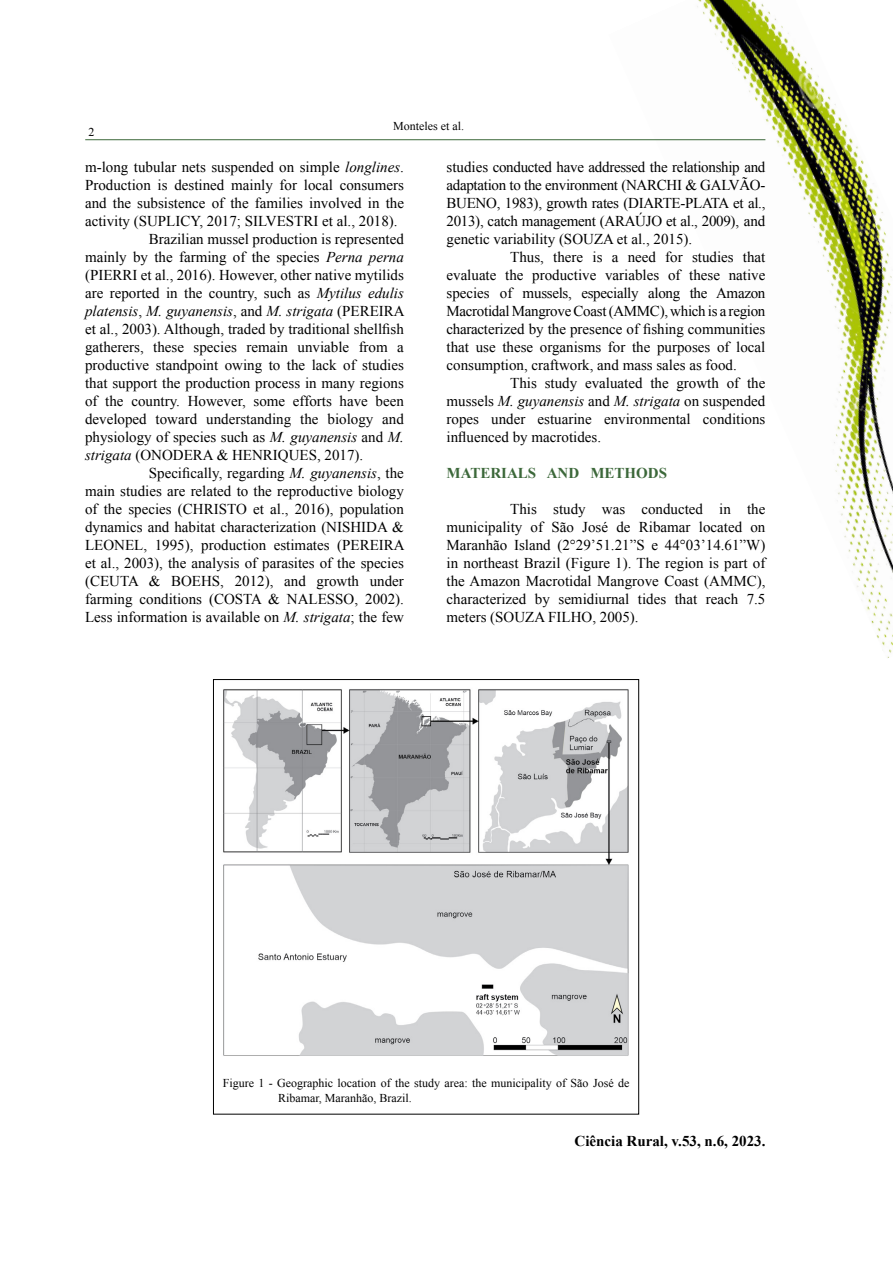
<style>
.page{position:relative;width:893px;height:1263px;background:#fff}
.page>*{position:absolute;margin:0;border:0;box-sizing:border-box;transform-origin:0 0}
.t1{font:15px/18px "Times New Roman";color:#000;text-align:justify}
.t2{font:15px "Times New Roman";letter-spacing:-.02em;color:#000}
.t3{font:italic 15px "Times New Roman";color:#000}
.t4{font:700 15px "Times New Roman";color:#000}
.t5{font:700 15px "Times New Roman";color:#3c683a}
.t6{font:12px/14.4px "Times New Roman";color:#000}
.s1{font-style:italic}
.s2{font-style:normal}
</style>
<div class="page">
<img style="left:608px;top:0;width:285px;height:658px">
<hr style="left:85px;top:139px;width:680px;height:1px;background:#3c683a">
<img style="left:223px;top:689px;width:406px;height:367px">
<p class="t6" style="left:393px;top:119px;width:72px">Monteles et al.</p>
<p class="t1" style="left:85px;top:158px;width:320px">m-long tubular nets suspended on simple <span class="s1">longlines</span>.</p>
<p class="t1" style="left:85px;top:176px;width:320px">Production is destined mainly for local consumers</p>
<p class="t1" style="left:85px;top:194px;width:320px">and the subsistence of the families involved in the</p>
<p class="t1" style="left:85px;top:212px;width:314px">activity (SUPLICY, 2017; SILVESTRI et al., 2018).</p>
<p class="t1" style="left:149px;top:230px;width:257px">Brazilian mussel production is represented</p>
<p class="t1" style="left:85px;top:248px;width:320px">mainly by the farming of the species <span class="s1">Perna perna</span></p>
<p class="t1" style="left:85px;top:266px;width:320px">(PIERRI et al., 2016). However, other native mytilids</p>
<p class="t1" style="left:85px;top:284px;width:320px">are reported in the country, such as <span class="s1">Mytilus edulis</span></p>
<p class="t3" style="left:85px;top:301px;width:321px">platensis<span class="s2">,</span> M. guyanensis<span class="s2">, and</span> M. strigata <span class="s2">(PEREIRA</span></p>
<p class="t1" style="left:85px;top:320px;width:320px">et al., 2003). Although, traded by traditional shellfish</p>
<p class="t1" style="left:85px;top:338px;width:320px">gatherers, these species remain unviable from a</p>
<p class="t1" style="left:85px;top:356px;width:320px">productive standpoint owing to the lack of studies</p>
<p class="t1" style="left:85px;top:374px;width:320px">that support the production process in many regions</p>
<p class="t1" style="left:85px;top:392px;width:320px">of the country. However, some efforts have been</p>
<p class="t1" style="left:85px;top:410px;width:320px">developed toward understanding the biology and</p>
<p class="t1" style="left:85px;top:428px;width:320px">physiology of species such as <span class="s1">M. guyanensis</span> and <span class="s1">M.</span></p>
<p class="t1" style="left:85px;top:446px;width:280px"><span class="s1">strigata</span> (ONODERA &amp; HENRIQUES, 2017).</p>
<p class="t1" style="left:149px;top:464px;width:257px">Specifically, regarding <span class="s1">M. guyanensis</span>, the</p>
<p class="t1" style="left:85px;top:482px;width:320px">main studies are related to the reproductive biology</p>
<p class="t1" style="left:85px;top:500px;width:320px">of the species (CHRISTO et al., 2016), population</p>
<p class="t1" style="left:85px;top:518px;width:320px">dynamics and habitat characterization (NISHIDA &amp;</p>
<p class="t1" style="left:85px;top:536px;width:321px">LEONEL, 1995), production estimates (PEREIRA</p>
<p class="t1" style="left:85px;top:554px;width:320px">et al., 2003), the analysis of parasites of the species</p>
<p class="t1" style="left:85px;top:572px;width:320px">(CEUTA &amp; BOEHS, 2012), and growth under</p>
<p class="t1" style="left:85px;top:590px;width:320px">farming conditions (COSTA &amp; NALESSO, 2002).</p>
<p class="t1" style="left:85px;top:608px;width:320px">Less information is available on <span class="s1">M. strigata</span>; the few</p>
<p class="t6" style="left:88px;top:125px;width:7px">2</p>
<p class="t2" style="left:446px;top:157px;width:320px">studies conducted have addressed the relationship and</p>
<p class="t2" style="left:446px;top:175px;width:320px">adaptation to the environment (NARCHI &amp; GALVÃO-</p>
<p class="t2" style="left:446px;top:193px;width:320px">BUENO, 1983), growth rates (DIARTE-PLATA et al.,</p>
<p class="t2" style="left:446px;top:211px;width:320px">2013), catch management (ARAÚJO et al., 2009), and</p>
<p class="t1" style="left:446px;top:230px;width:247px">genetic variability (SOUZA et al., 2015).</p>
<p class="t1" style="left:510px;top:248px;width:257px">Thus, there is a need for studies that</p>
<p class="t1" style="left:446px;top:266px;width:320px">evaluate the productive variables of these native</p>
<p class="t2" style="left:446px;top:283px;width:320px">species of mussels, especially along the Amazon</p>
<p class="t2" style="left:446px;top:301px;width:320px">Macrotidal Mangrove Coast (AMMC), which is a region</p>
<p class="t1" style="left:446px;top:320px;width:320px">characterized by the presence of fishing communities</p>
<p class="t1" style="left:446px;top:338px;width:320px">that use these organisms for the purposes of local</p>
<p class="t1" style="left:446px;top:356px;width:292px">consumption, craftwork, and mass sales as food.</p>
<p class="t1" style="left:510px;top:374px;width:257px">This study evaluated the growth of the</p>
<p class="t3" style="left:446px;top:391px;width:320px"><span class="s2">mussels</span> M. guyanensis <span class="s2">and</span> M. strigata <span class="s2">on suspended</span></p>
<p class="t1" style="left:446px;top:410px;width:320px">ropes under estuarine environmental conditions</p>
<p class="t1" style="left:446px;top:428px;width:156px">influenced by macrotides.</p>
<p class="t5" style="left:446px;top:463px;width:222px">MATERIALS AND METHODS</p>
<p class="t1" style="left:446px;top:500px;width:320px;text-indent:64px">This study was conducted in the municipality of São José de Ribamar located on Maranhão Island (2°29’51.21”S e 44°03’14.61”W) in northeast Brazil (Figure 1). The region is part of the Amazon Macrotidal Mangrove Coast (AMMC), characterized by semidiurnal tides that reach 7.5 meters (SOUZA FILHO, 2005).</p>
<p class="t6" style="left:278px;top:1076px;width:353px;text-indent:-55px">Figure 1 - Geographic location of the study area: the municipality of São José de<br>Ribamar, Maranhão, Brazil.</p>
<p class="t4" style="left:575px;top:1130px;width:192px">Ciência Rural, v.53, n.6, 2023.</p>
</div>
